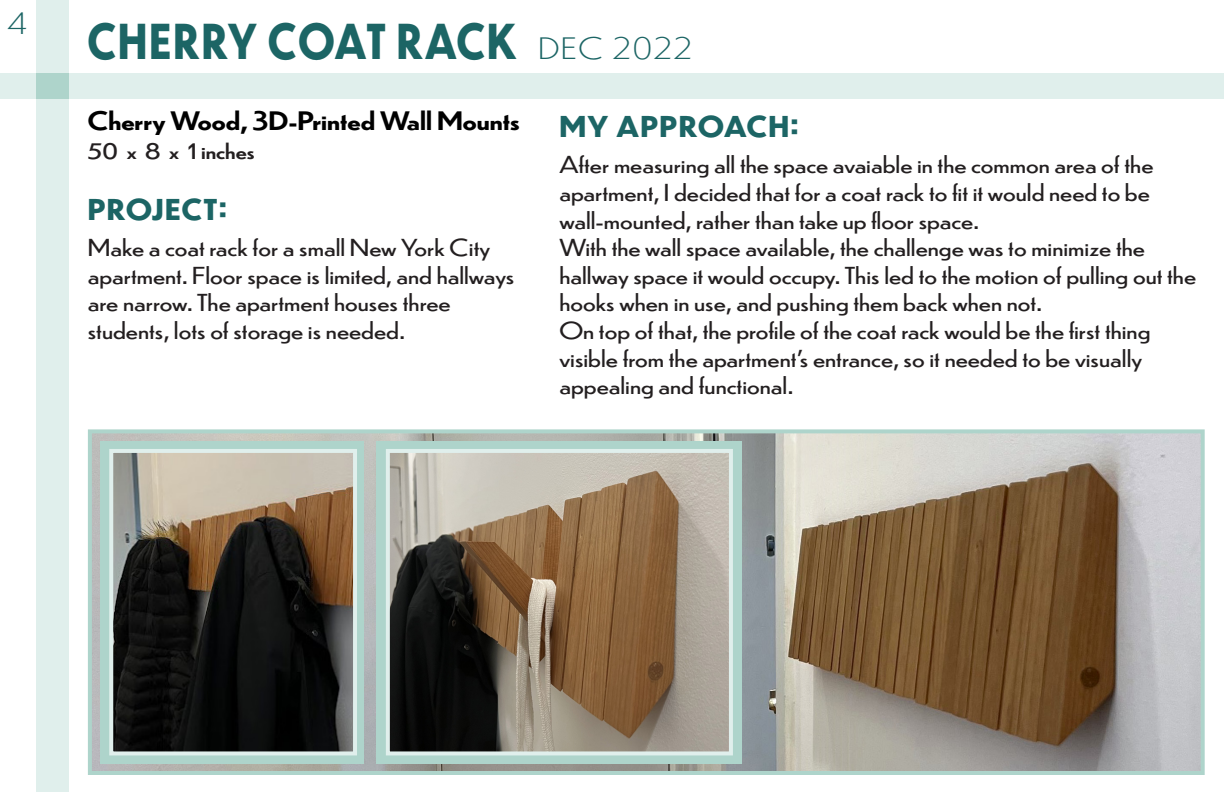
<style>
.page{position:relative;width:1224px;height:792px;background:#fff}
.page>*{position:absolute;margin:0;border:0;box-sizing:border-box;transform-origin:0 0}
.t1{font:700 47.2px "Dunbar Low";letter-spacing:.05em;color:#1c6565;scale:.88 1}
.t2{font:300 29px "Dunbar Low";letter-spacing:.05em;color:#1c6565;scale:1.19 1}
.t3{font:700 28.2px "Dunbar Low";letter-spacing:.05em;color:#1c6565;scale:1.05 1}
.t4{font:500 25px "Dunbar Low";color:#000;scale:1.19 1}
.t5{font:23px/27.6px "Dunbar Low";color:#231f20;scale:1.19 1}
.t6{font:21px "Dunbar Low";color:#231f20;scale:1.19 1}
</style>
<div class="page">
<div style="left:0;top:73px;width:1224px;height:26px;background:#e0efec"></div>
<div style="left:36px;top:0;width:32px;height:792px;background:#e0efec"></div>
<div style="left:36px;top:73px;width:32px;height:26px;background:#aed4cb"></div>
<img style="left:93px;top:434px;width:1107px;height:336px">
<div style="left:88px;top:429px;width:1117px;height:346px;border:4px solid #aed4cb"></div>
<div style="left:377px;top:441px;width:365px;height:323px;background:#aed4cb"></div>
<img style="left:391px;top:454px;width:337px;height:296px">
<div style="left:386px;top:449px;width:347px;height:306px;border:4px solid #e0efec"></div>
<div style="left:101px;top:441px;width:263px;height:323px;background:#aed4cb"></div>
<img style="left:114px;top:454px;width:238px;height:296px">
<div style="left:109px;top:449px;width:248px;height:306px;border:4px solid #e0efec"></div>
<p class="t2" style="left:7px;top:3px;width:19px">4</p>
<p class="t1" style="left:88px;top:7px;width:489px">CHERRY COAT RACK</p>
<p class="t4" style="left:88px;top:103px;width:364px">Cherry Wood, 3D-Printed Wall Mounts</p>
<p class="t6" style="left:88px;top:136px;width:142px">50 x 8 x 1 inches</p>
<p class="t3" style="left:88px;top:189px;width:134px">PROJECT:</p>
<p class="t5" style="left:88px;top:233px;width:360px">Make a coat rack for a small New York City apartment. Floor space is limited, and hallways are narrow. The apartment houses three</p>
<p class="t5" style="left:88px;top:316px;width:268px">students, lots of storage is needed.</p>
<p class="t2" style="left:538px;top:27px;width:131px">DEC 2022</p>
<p class="t3" style="left:559px;top:105px;width:229px">MY APPROACH:</p>
<p class="t5" style="left:559px;top:150px;width:501px">After measuring all the space avaiable in the common area of the apartment, I decided that for a coat rack to fit it would need to be wall-mounted, rather than take up floor space.</p>
<p class="t5" style="left:559px;top:233px;width:494px">With the wall space available, the challenge was to minimize the</p>
<p class="t5" style="left:559px;top:260px;width:537px">hallway space it would occupy. This led to the motion of pulling out the hooks when in use, and pushing them back when not.</p>
<p class="t5" style="left:559px;top:316px;width:498px">On top of that, the profile of the coat rack would be the first thing</p>
<p class="t5" style="left:559px;top:343px;width:491px">visible from the apartment’s entrance, so it needed to be visually</p>
<p class="t5" style="left:559px;top:371px;width:198px">appealing and functional.</p>
</div>
